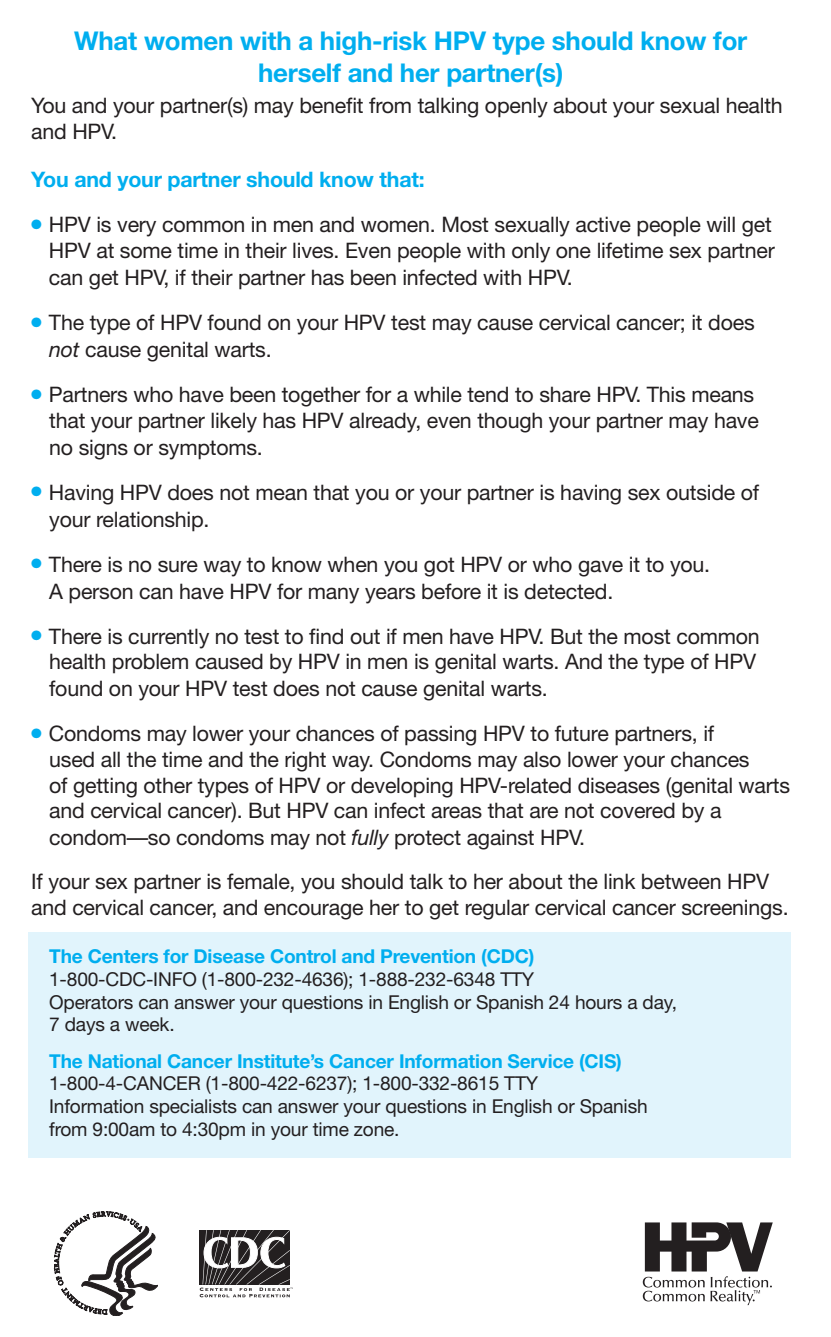
<style>
.page{position:relative;width:831px;height:1337px;background:#fff}
.page>*{position:absolute;margin:0;border:0;box-sizing:border-box;transform-origin:0 0}
.Body{font:700 25.88px/32.4px "Helvetica Neue";letter-spacing:-.01em;color:#00aeef;text-align:center}
.Body-2{font:21.38px/26.3px "Helvetica Neue";letter-spacing:-.01em;color:#231f20}
.Body-3{font:700 21.38px "Helvetica Neue";letter-spacing:-.01em;color:#00aeef}
.Body-4{font:19.12px/22.9px "Helvetica Neue";letter-spacing:-.01em;color:#231f20}
.s1{font-style:italic}
.s2{font-weight:700;color:#00aeef}
</style>
<div class="page">
<div style="left:28px;top:932px;width:762px;height:225px;background:#e1f4fc"></div>
<svg style="left:642px;top:1222px;width:130px;height:83px"></svg>
<svg style="left:54px;top:1211px;width:104px;height:104px"></svg>
<svg style="left:199px;top:1230px;width:94px;height:67px"></svg>
<p class="Body" style="left:74px;top:23px;width:674px">What women with a high-risk HPV type should know for herself and her partner(s)</p>
<p class="Body-2" style="left:31px;top:92px;width:753px;line-height:25.7px">You and your partner(s) may benefit from talking openly about your sexual health and HPV.</p>
<p class="Body-3" style="left:31px;top:166px;width:395px">You and your partner should know that:</p>
<p class="Body-2" style="left:49px;top:211px;width:727px;text-indent:-18px"><sup>●</sup> HPV is very common in men and women. Most sexually active people will get<br>HPV at some time in their lives. Even people with only one lifetime sex partner can get HPV, if their partner has been infected with HPV.</p>
<p class="Body-2" style="left:49px;top:308px;width:706px;line-height:27px;text-indent:-18px"><sup>●</sup> The type of HPV found on your HPV test may cause cervical cancer; it does <span class="s1">not</span> cause genital warts.</p>
<p class="Body-2" style="left:49px;top:381px;width:711px;text-indent:-18px"><sup>●</sup> Partners who have been together for a while tend to share HPV. This means that your partner likely has HPV already, even though your partner may have no signs or symptoms.</p>
<p class="Body-2" style="left:49px;top:478px;width:711px;line-height:27px;text-indent:-18px"><sup>●</sup> Having HPV does not mean that you or your partner is having sex outside of your relationship.</p>
<p class="Body-2" style="left:49px;top:550px;width:662px;line-height:27px;text-indent:-18px"><sup>●</sup> There is no sure way to know when you got HPV or who gave it to you.<br>A person can have HPV for many years before it is detected.</p>
<p class="Body-2" style="left:49px;top:622px;width:712px;text-indent:-18px"><sup>●</sup> There is currently no test to find out if men have HPV. But the most common health problem caused by HPV in men is genital warts. And the type of HPV found on your HPV test does not cause genital warts.</p>
<p class="Body-2" style="left:49px;top:720px;width:742px;text-indent:-18px"><sup>●</sup> Condoms may lower your chances of passing HPV to future partners, if<br>used all the time and the right way. Condoms may also lower your chances<br>of getting other types of HPV or developing HPV-related diseases (genital warts and cervical cancer). But HPV can infect areas that are not covered by a condom—so condoms may not <span class="s1">fully</span> protect against HPV.</p>
<p class="Body-2" style="left:31px;top:868px;width:758px;line-height:25.7px">If your sex partner is female, you should talk to her about the link between HPV and cervical cancer, and encourage her to get regular cervical cancer screenings.</p>
<p class="Body-4" style="left:49px;top:944px;width:629px"><span class="s2">The Centers for Disease Control and Prevention (CDC)<br></span>1-800-CDC-INFO (1-800-232-4636); 1-888-232-6348 TTY<br>Operators can answer your questions in English or Spanish 24 hours a day, 7 days a week.</p>
<p class="Body-4" style="left:49px;top:1049px;width:599px"><span class="s2">The National Cancer Institute’s Cancer Information Service (CIS)<br></span>1-800-4-CANCER (1-800-422-6237); 1-800-332-8615 TTY<br>Information specialists can answer your questions in English or Spanish from 9:00am to 4:30pm in your time zone.</p>
</div>
